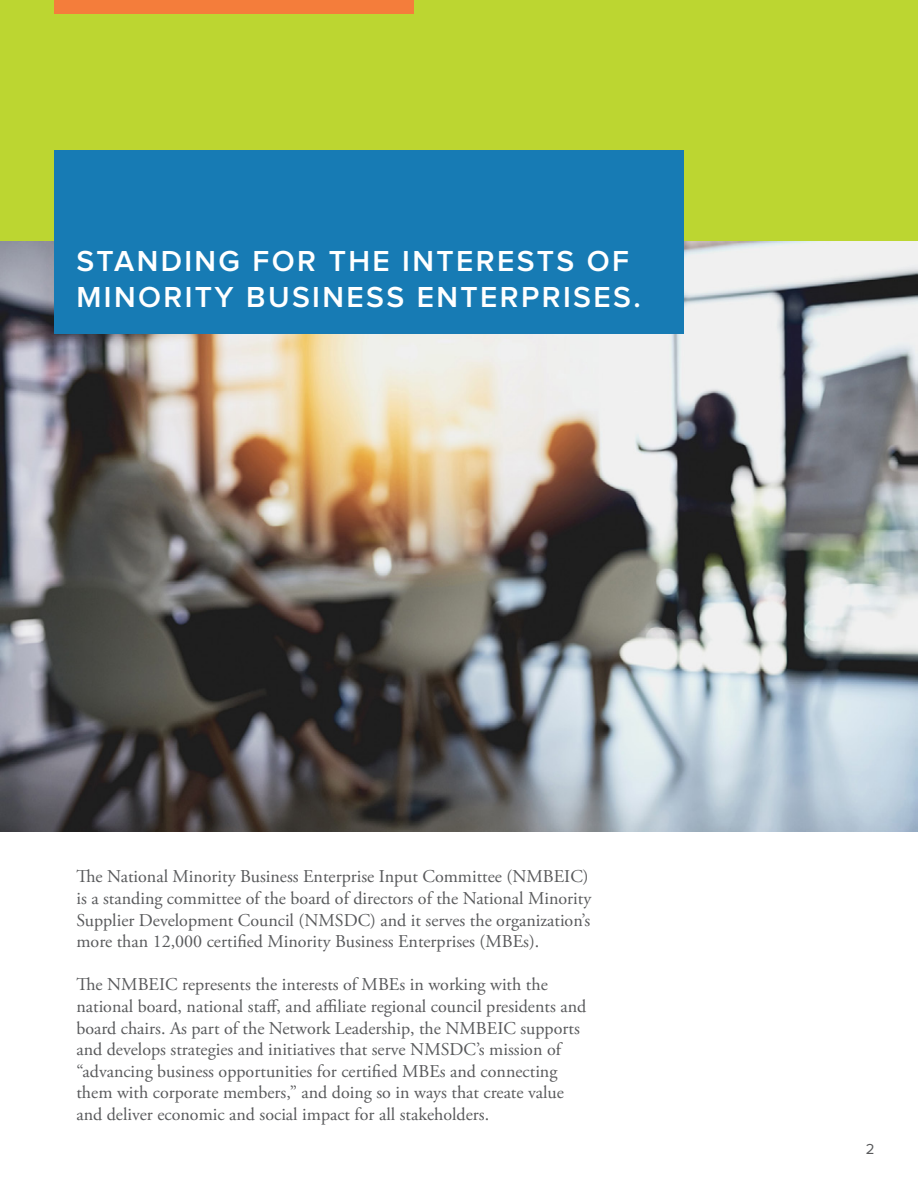
<style>
.page{position:relative;width:918px;height:1188px;background:#fff}
.page>*{position:absolute;margin:0;border:0;box-sizing:border-box;transform-origin:0 0}
.t1{font:600 30px/36px "Proxima Nova";letter-spacing:.08em;color:#fff}
.t2{font:18px/21.6px "Adobe Garamond Pro";color:#58595b}
.t3{font:15px "Proxima Nova";color:#58595b}
</style>
<div class="page">
<div style="left:0;top:0;width:918px;height:242px;background:#bcd631"></div>
<img style="left:0;top:242px;width:918px;height:590px">
<div style="left:54px;top:150px;width:630px;height:184px;background:#177bb4"></div>
<div style="left:54px;top:0;width:360px;height:14px;background:#f47d3b"></div>
<h1 class="t1" style="left:76px;top:244px;width:566px">STANDING FOR THE INTERESTS OF<br>MINORITY BUSINESS ENTERPRISES.</h1>
<p class="t2" style="left:76px;top:867px;width:516px">The National Minority Business Enterprise Input Committee (NMBEIC) is a standing committee of the board of directors of the National Minority Supplier Development Council (NMSDC) and it serves the organization’s more than 12,000 certified Minority Business Enterprises (MBEs).</p>
<p class="t2" style="left:76px;top:975px;width:511px">The NMBEIC represents the interests of MBEs in working with the national board, national staff, and affiliate regional council presidents and board chairs. As part of the Network Leadership, the NMBEIC supports and develops strategies and initiatives that serve NMSDC’s mission of “advancing business opportunities for certified MBEs and connecting them with corporate members,” and doing so in ways that create value and deliver economic and social impact for all stakeholders.</p>
<p class="t3" style="left:866px;top:1142px;width:10px">2</p>
</div>
